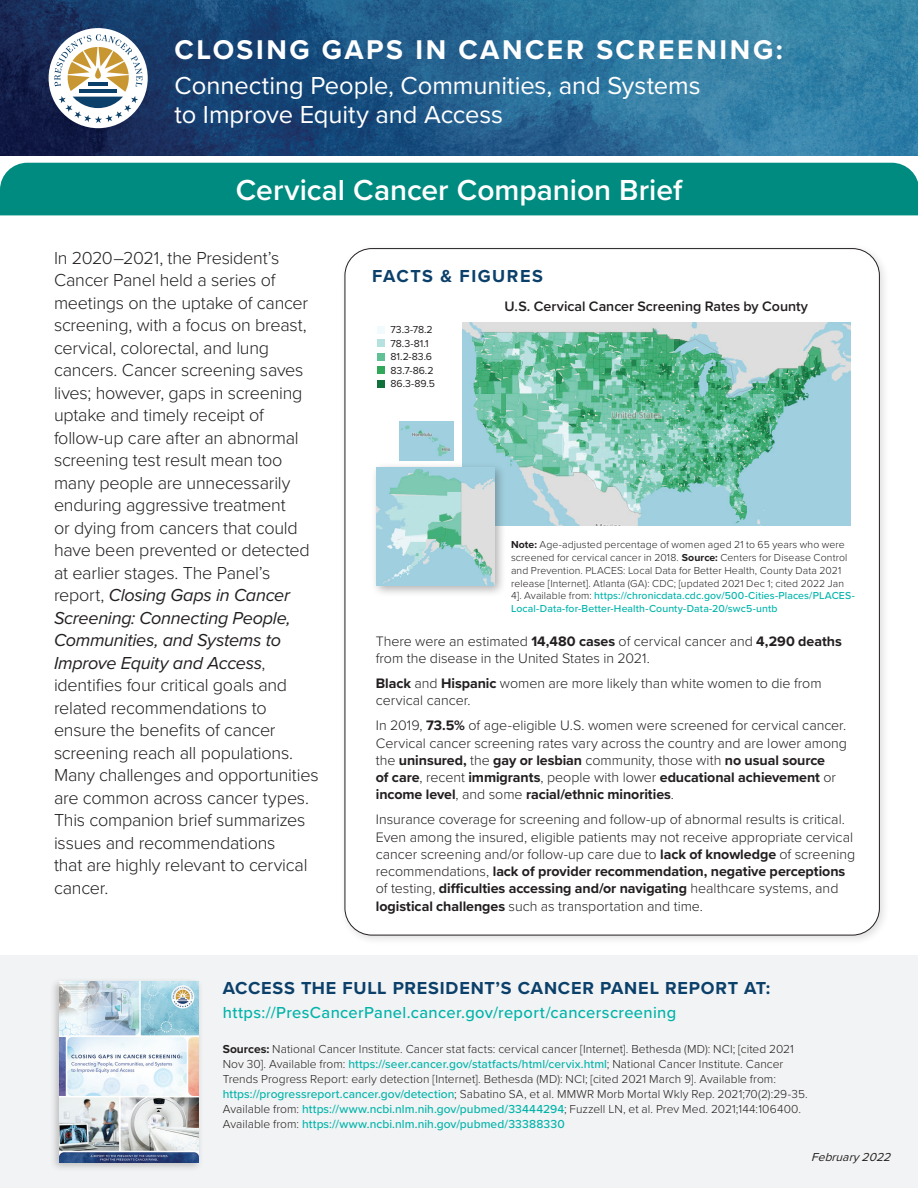
<style>
.page{position:relative;width:918px;height:1188px;background:#fff}
.page>*{position:absolute;margin:0;border:0;box-sizing:border-box;transform-origin:0 0}
.t1{font:600 30px "Proxima Nova";color:#fff}
.t2{font:700 28.05px "Proxima Nova";letter-spacing:.09em;color:#fff}
.t3{font:25.5px/28.5px "Proxima Nova";color:#fff}
.t4{font:300 18px/22.5px "Proxima Nova";letter-spacing:-.015em;color:#231f20}
.t5{font:700 18px "Proxima Nova";letter-spacing:.045em;color:#0b406a}
.t6{font:700 18px "Proxima Nova";letter-spacing:.085em;color:#0b406a}
.t7{font:500 16.5px "Proxima Nova";letter-spacing:.02em;color:#00b4aa}
.t8{font:300 14.25px/17.2px "Proxima Nova";letter-spacing:-.005em;color:#231f20}
.t9{font:600 14.25px "Proxima Nova";letter-spacing:-.005em;color:#231f20}
.t10{font:300 12px/15px "Proxima Nova";letter-spacing:.005em;color:#231f20}
.t11{font:italic 12px "Proxima Nova";color:#231f20}
.t12{font:300 10.5px/12.8px "Proxima Nova";letter-spacing:.01em;color:#231f20}
.t13{font:10.5px/13.5px "Proxima Nova";letter-spacing:-.005em;color:#231f20}
.s1{font-weight:400;font-style:italic}
.s2{font-weight:700}
.s3{font-weight:500;color:#00b4aa}
</style>
<div class="page">
<div style="left:0;top:163px;width:918px;height:52px;background:#008b80"></div>
<img style="left:0;top:0;width:918px;height:156px">
<div style="left:49px;top:28px;width:99px;height:100px;background:#fff;border-radius:50%"></div>
<svg style="left:54px;top:34px;width:88px;height:89px"></svg>
<div style="left:0;top:956px;width:918px;height:232px;background:#f2f3f4"></div>
<div style="left:339px;top:243px;width:552px;height:703px;background:#231f20;opacity:.15"></div>
<div style="left:345px;top:249px;width:534px;height:686px;background:#fff;border-radius:27px"></div>
<img style="left:462px;top:322px;width:388px;height:203px">
<div style="left:371px;top:462px;width:135px;height:135px;background:#231f20;opacity:.35"></div>
<img style="left:376px;top:468px;width:118px;height:118px">
<div style="left:377px;top:326px;width:7px;height:8px;background:#f1fafc"></div>
<div style="left:377px;top:339px;width:7px;height:8px;background:#b6e1e1"></div>
<div style="left:377px;top:353px;width:7px;height:8px;background:#60c197"></div>
<div style="left:377px;top:366px;width:7px;height:8px;background:#2fa85a"></div>
<div style="left:377px;top:380px;width:7px;height:8px;background:#11713a"></div>
<img style="left:400px;top:421px;width:53px;height:39px">
<div style="left:50px;top:977px;width:153px;height:195px;background:#231f20;opacity:.25"></div>
<img style="left:59px;top:981px;width:140px;height:182px">
<h1 class="t2" style="left:175px;top:29px;width:610px">CLOSING GAPS IN CANCER SCREENING:</h1>
<h1 class="t3" style="left:175px;top:71px;width:527px">Connecting People, Communities, and Systems to Improve Equity and Access</h1>
<h1 class="t1" style="left:236px;top:168px;width:448px">Cervical Cancer Companion Brief</h1>
<p class="t4" style="left:54px;top:245px;width:266px">In 2020–2021, the President’s<br>Cancer Panel held a series of meetings on the uptake of cancer screening, with a focus on breast, cervical, colorectal, and lung cancers. Cancer screening saves lives; however, gaps in screening uptake and timely receipt of follow-up care after an abnormal screening test result mean too many people are unnecessarily enduring aggressive treatment<br>or dying from cancers that could have been prevented or detected at earlier stages. The Panel’s report, <span class="s1">Closing Gaps in Cancer<br>Screening: Connecting People,<br>Communities, and Systems to<br>Improve Equity and Access</span>, identifes four critical goals and related recommendations to ensure the benefts of cancer screening reach all populations.<br>Many challenges and opportunities are common across cancer types.<br>This companion brief summarizes issues and recommendations<br>that are highly relevant to cervical cancer.</p>
<p class="t6" style="left:372px;top:262px;width:172px">FACTS &amp; FIGURES</p>
<p class="t9" style="left:505px;top:296px;width:305px">U.S. Cervical Cancer Screening Rates by County</p>
<p class="t13" style="left:391px;top:323px;width:46px">73.3-78.2<br>78.3-81.1<br>81.2-83.6<br>83.7-86.2<br>86.3-89.5</p>
<p class="t12" style="left:511px;top:538px;width:345px"><span class="s2">Note:</span> Age-adjusted percentage of women aged 21 to 65 years who were screened for cervical cancer in 2018. <span class="s2">Source:</span> Centers for Disease Control and Prevention. PLACES: Local Data for Better Health, County Data 2021 release [Internet]. Atlanta (GA): CDC; [updated 2021 Dec 1; cited 2022 Jan 4]. Available from: <span class="s3">https://chronicdata.cdc.gov/500-Cities-Places/PLACES-Local-Data-for-Better-Health-County-Data-20/swc5-untb</span></p>
<p class="t8" style="left:376px;top:632px;width:468px">There were an estimated <span class="s2">14,480 cases</span> of cervical cancer and <span class="s2">4,290 deaths </span>from the disease in the United States in 2021.</p>
<p class="t8" style="left:376px;top:674px;width:447px"><span class="s2">Black</span> and <span class="s2">Hispanic</span> women are more likely than white women to die from cervical cancer.</p>
<p class="t8" style="left:376px;top:716px;width:473px">In 2019, <span class="s2">73.5%</span> of age-eligible U.S. women were screened for cervical cancer.<br>Cervical cancer screening rates vary across the country and are lower among the <span class="s2">uninsured,</span> the <span class="s2">gay or lesbian</span> community, those with <span class="s2">no usual source<br>of care</span>, recent <span class="s2">immigrants</span>, people with lower <span class="s2">educational achievement</span> or <span class="s2">income level</span>, and some <span class="s2">racial/ethnic minorities</span>.</p>
<p class="t8" style="left:376px;top:810px;width:481px">Insurance coverage for screening and follow-up of abnormal results is critical.<br>Even among the insured, eligible patients may not receive appropriate cervical cancer screening and/or follow-up care due to <span class="s2">lack of knowledge</span> of screening recommendations, <span class="s2">lack of provider recommendation, negative perceptions </span>of testing, <span class="s2">difculties accessing and/or navigating</span> healthcare systems, and <span class="s2">logistical challenges</span> such as transportation and time.</p>
<h2 class="t5" style="left:223px;top:975px;width:549px">ACCESS THE FULL PRESIDENT’S CANCER PANEL REPORT AT:</h2>
<p class="t7" style="left:223px;top:1000px;width:455px">https://PresCancerPanel.cancer.gov/report/cancerscreening</p>
<p class="t10" style="left:223px;top:1041px;width:587px"><span class="s2">Sources:</span> National Cancer Institute. Cancer stat facts: cervical cancer [Internet]. Bethesda (MD): NCI; [cited 2021<br>Nov 30]. Available from: <span class="s3">https://seer.cancer.gov/statfacts/html/cervix.html</span>; National Cancer Institute. Cancer Trends Progress Report: early detection [Internet]. Bethesda (MD): NCI; [cited 2021 March 9]. Available from: <span class="s3">https://progressreport.cancer.gov/detection</span>; Sabatino SA, et al. MMWR Morb Mortal Wkly Rep. 2021;70(2):29-35.<br>Available from: <span class="s3">https://www.ncbi.nlm.nih.gov/pubmed/33444294</span>; Fuzzell LN, et al. Prev Med. 2021;144:106400.<br>Available from: <span class="s3">https://www.ncbi.nlm.nih.gov/pubmed/33388330</span></p>
<p class="t11" style="left:811px;top:1151px;width:84px">February 2022</p>
</div>
